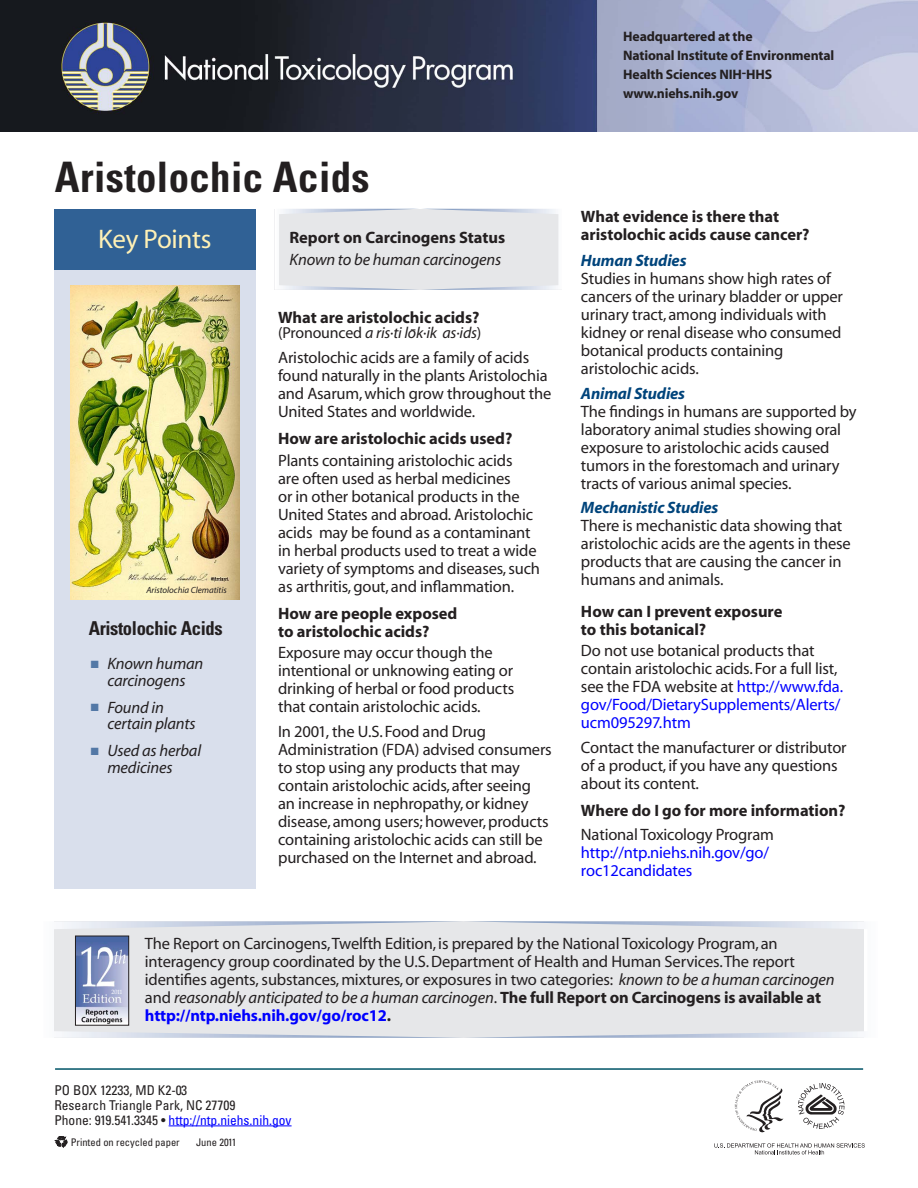
<style>
.page{position:relative;width:918px;height:1188px;background:#fff}
.page>*{position:absolute;margin:0;border:0;box-sizing:border-box;transform-origin:0 0}
.t1{font:700 condensed 42px "Univers";letter-spacing:.01em;color:#231f20}
.t2{font:27px "Myriad";letter-spacing:-.01em;color:#fff1b6}
.t3{font:700 condensed 19.2px "Univers";letter-spacing:-.02em;color:#231f20}
.Text1{font:16.5px/18px "Myriad";letter-spacing:-.01em;color:#231f20}
.Text1_tabs{font:16.5px/18px "Myriad";letter-spacing:-.01em;color:#231f20}
.Subhead_H3{font:700 16.5px/18px "Myriad";letter-spacing:-.005em;color:#231f20}
.Text1-2{font:italic 16.5px/16.5px "Myriad";letter-spacing:-.01em;color:#231f20}
.Subhead_H3-2{font:16.5px/18px "Myriad";letter-spacing:-.01em;color:#00f}
.Text1-3{font:700 16.5px "Myriad";letter-spacing:-.005em;color:#231f20}
.Text1-4{font:italic 15.9px "Myriad";letter-spacing:-.01em;color:#231f20}
.t4{font:700 13.8px/18.9px "Myriad";letter-spacing:-.01em;color:#231f20}
.t5{font:condensed 13.5px/15px "Univers";color:#231f20}
.t6{font:condensed 10.5px "Univers";color:#231f20}
.Captions{font:italic 9px "Myriad";letter-spacing:-.005em;color:#231f20}
.t7{font:6.15px "Palatino";color:#fff}
.s1{color:#5378a6}
.s2{font-style:normal}
.s3{font-weight:700;font-style:italic;color:#00447b}
.s4{color:#00f}
.s5{color:#231f20}
.s6{font-style:italic}
.s7{font-weight:700}
.s8{font-weight:700;color:#00f}
</style>
<div class="page">
<hr style="left:169px;top:1126px;width:123px;height:1px;background:#00f">
<div style="left:55px;top:211px;width:201px;height:678px;background:#d9dfec"></div>
<div style="left:55px;top:210px;width:201px;height:60px;background:#306195"></div>
<svg style="left:735px;top:1080px;width:49px;height:53px"></svg>
<svg style="left:798px;top:1083px;width:46px;height:46px"></svg>
<svg style="left:714px;top:1143px;width:151px;height:11px"></svg>
<img style="left:0;top:0;width:918px;height:131px">
<svg style="left:55px;top:1137px;width:12px;height:10px"></svg>
<img style="left:70px;top:285px;width:169px;height:315px">
<svg style="left:278px;top:209px;width:282px;height:81px;background:#e4e5e8"></svg>
<svg style="left:54px;top:921px;width:410px;height:117px;background:#e3e5e8"></svg>
<div style="left:464px;top:921px;width:400px;height:117px;background:#e6e7e9"></div>
<img style="left:77px;top:938px;width:50px;height:86px">
<div style="left:75px;top:936px;width:54px;height:90px;border:1px solid #231f20"></div>
<hr style="left:55px;top:1068px;width:808px;height:2px;background:#005467">
<p class="t1" style="left:55px;top:151px;width:316px">Aristolochic Acids</p>
<p class="t2" style="left:98px;top:225px;width:115px">Key Points</p>
<p class="Subhead_H3" style="left:290px;top:229px;width:217px">Report on Carcinogens Status</p>
<p class="Text1-2" style="left:290px;top:252px;width:213px">Known to be human carcinogens</p>
<p class="Captions" style="left:146px;top:585px;width:82px">Aristolochia Clematitis</p>
<p class="t3" style="left:89px;top:617px;width:136px">Aristolochic Acids</p>
<p class="Text1-2" style="left:91px;top:656px;width:114px;text-align:center"><span class="s1">■</span> Known human carcinogens</p>
<p class="Text1-2" style="left:107px;top:700px;width:90px;text-indent:-16px"><span class="s1">■</span> Found in certain plants</p>
<p class="Text1-2" style="left:107px;top:743px;width:95px;text-indent:-16px"><span class="s1">■</span> Used as herbal medicines</p>
<p class="Text1-3" style="left:278px;top:309px;width:203px">What are aristolochic acids?</p>
<p class="Text1-4" style="left:278px;top:325px;width:205px"><span class="s2">(Pronounced</span> a ris·ti lok·ik as·ids<span class="s2">)</span></p>
<p class="Text1" style="left:278px;top:349px;width:275px">Aristolochic acids are a family of acids found naturally in the plants Aristolochia and Asarum, which grow throughout the United States and worldwide.</p>
<p class="Subhead_H3" style="left:278px;top:430px;width:236px">How are aristolochic acids used?</p>
<p class="Text1" style="left:278px;top:452px;width:263px">Plants containing aristolochic acids<br>are often used as herbal medicines<br>or in other botanical products in the United States and abroad. Aristolochic acids may be found as a contaminant in herbal products used to treat a wide variety of symptoms and diseases, such as arthritis, gout, and inflammation.</p>
<p class="Subhead_H3" style="left:278px;top:605px;width:181px">How are people exposed to aristolochic acids?</p>
<p class="Text1" style="left:278px;top:644px;width:238px">Exposure may occur though the intentional or unknowing eating or drinking of herbal or food products that contain aristolochic acids.</p>
<p class="Text1" style="left:278px;top:723px;width:275px">In 2001, the U.S. Food and Drug Administration (FDA) advised consumers to stop using any products that may contain aristolochic acids, after seeing an increase in nephropathy, or kidney disease, among users; however, products containing aristolochic acids can still be purchased on the Internet and abroad.</p>
<p class="t4" style="left:623px;top:28px;width:213px">Headquartered at the<br>National Institute of Environmental<br>Health Sciences NIH-HHS</p>
<p class="t4" style="left:623px;top:84px;width:117px">www.niehs.nih.gov</p>
<p class="Subhead_H3" style="left:581px;top:208px;width:230px">What evidence is there that aristolochic acids cause cancer?</p>
<p class="Text1" style="left:581px;top:252px;width:264px"><span class="s3">Human Studies<br></span>Studies in humans show high rates of cancers of the urinary bladder or upper urinary tract, among individuals with kidney or renal disease who consumed botanical products containing aristolochic acids.</p>
<p class="Text1" style="left:581px;top:385px;width:277px"><span class="s3">Animal Studies<br></span>The findings in humans are supported by laboratory animal studies showing oral exposure to aristolochic acids caused tumors in the forestomach and urinary tracts of various animal species.</p>
<p class="Text1" style="left:581px;top:500px;width:271px"><span class="s3">Mechanistic Studies<br></span>There is mechanistic data showing that aristolochic acids are the agents in these products that are causing the cancer in humans and animals.</p>
<p class="Subhead_H3" style="left:581px;top:603px;width:203px">How can I prevent exposure to this botanical?</p>
<p class="Text1_tabs" style="left:581px;top:643px;width:264px">Do not use botanical products that contain aristolochic acids. For a full list, see the FDA website at <span class="s4">http://www.fda. gov/Food/DietarySupplements/Alerts/ ucm095297.htm</span></p>
<p class="Text1_tabs" style="left:581px;top:739px;width:267px">Contact the manufacturer or distributor of a product, if you have any questions about its content.</p>
<p class="Subhead_H3" style="left:581px;top:802px;width:266px">Where do I go for more information?</p>
<p class="Subhead_H3-2" style="left:581px;top:826px;width:194px"><span class="s5">National Toxicology Program </span>http://ntp.niehs.nih.gov/go/ roc12candidates</p>
<p class="t7" style="left:111px;top:987px;width:13px">2011</p>
<p class="Text1" style="left:145px;top:935px;width:691px">The Report on Carcinogens, Twelfth Edition, is prepared by the National Toxicology Program, an interagency group coordinated by the U.S. Department of Health and Human Services. The report identifies agents, substances, mixtures, or exposures in two categories: <span class="s6">known to be a human carcinogen </span>and <span class="s6">reasonably anticipated to be a human carcinogen</span>. <span class="s7">The full Report on Carcinogens is available at </span><span class="s8">http://ntp.niehs.nih.gov/go/roc12</span><span class="s7">.</span></p>
<p class="t5" style="left:54px;top:1082px;width:239px">PO BOX 12233, MD K2-03<br>Research Triangle Park, NC 27709<br>Phone: 919.541.3345 • <span class="s4">http://ntp.niehs.nih.gov</span></p>
<p class="t6" style="left:71px;top:1135px;width:111px">Printed on recycled paper</p>
<p class="t6" style="left:196px;top:1135px;width:42px">June 2011</p>
</div>
